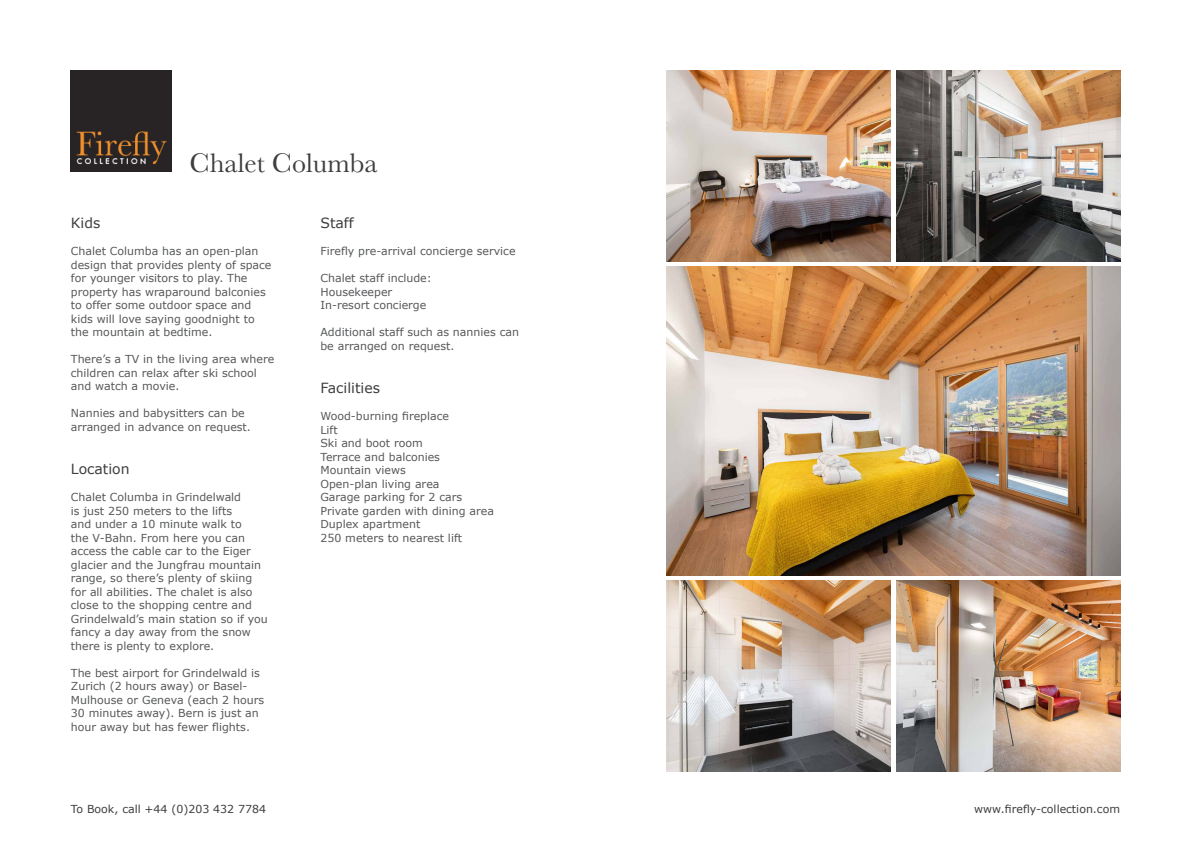
<style>
.page{position:relative;width:1191px;height:842px;background:#fff}
.page>*{position:absolute;margin:0;border:0;box-sizing:border-box;transform-origin:0 0}
.t1{font:28px "Baskerville";color:#3e3e3f}
.t2{font:14px "Verdana";color:#3e3e3f}
.t3{font:11px/13.5px "Verdana";color:#57585a}
.t4{font:11px "Verdana";color:#3e3e3f}
</style>
<div class="page">
<img style="left:71px;top:71px;width:101px;height:101px">
<img style="left:666px;top:267px;width:454px;height:308px">
<img style="left:666px;top:71px;width:224px;height:190px">
<img style="left:896px;top:71px;width:224px;height:190px">
<img style="left:666px;top:581px;width:224px;height:190px">
<img style="left:896px;top:581px;width:224px;height:190px">
<p class="t1" style="left:190px;top:145px;width:189px">Chalet Columba</p>
<p class="t2" style="left:71px;top:214px;width:31px">Kids</p>
<p class="t3" style="left:71px;top:244px;width:202px">Chalet Columba has an open-plan design that provides plenty of space for younger visitors to play. The property has wraparound balconies to offer some outdoor space and kids will love saying goodnight to the mountain at bedtime.</p>
<p class="t3" style="left:71px;top:352px;width:205px">There’s a TV in the living area where children can relax after ski school and watch a movie.</p>
<p class="t3" style="left:71px;top:406px;width:182px">Nannies and babysitters can be arranged in advance on request.</p>
<p class="t2" style="left:71px;top:460px;width:60px">Location</p>
<p class="t3" style="left:71px;top:491px;width:198px">Chalet Columba in Grindelwald<br>is just 250 meters to the lifts<br>and under a 10 minute walk to<br>the V-Bahn. From here you can access the cable car to the Eiger glacier and the Jungfrau mountain range, so there’s plenty of skiing for all abilities. The chalet is also close to the shopping centre and<br>Grindelwald’s main station so if you fancy a day away from the snow there is plenty to explore.</p>
<p class="t3" style="left:71px;top:666px;width:195px">The best airport for Grindelwald is<br>Zurich (2 hours away) or Basel-<br>Mulhouse or Geneva (each 2 hours<br>30 minutes away). Bern is just an hour away but has fewer flights.</p>
<p class="t4" style="left:71px;top:802px;width:197px">To Book, call +44 (0)203 432 7784</p>
<p class="t2" style="left:320px;top:214px;width:35px">Staff</p>
<p class="t3" style="left:320px;top:244px;width:197px">Firefly pre-arrival concierge service</p>
<p class="t3" style="left:320px;top:271px;width:113px">Chalet staff include:</p>
<p class="t3" style="left:320px;top:285px;width:73px">Housekeeper</p>
<p class="t3" style="left:320px;top:298px;width:107px">In-resort concierge</p>
<p class="t3" style="left:320px;top:325px;width:200px">Additional staff such as nannies can be arranged on request.</p>
<p class="t2" style="left:320px;top:379px;width:61px">Facilities</p>
<p class="t3" style="left:320px;top:410px;width:130px">Wood-burning fireplace</p>
<p class="t3" style="left:320px;top:423px;width:19px">Lift</p>
<p class="t3" style="left:320px;top:437px;width:104px">Ski and boot room</p>
<p class="t3" style="left:320px;top:450px;width:121px">Terrace and balconies</p>
<p class="t3" style="left:320px;top:464px;width:87px">Mountain views</p>
<p class="t3" style="left:320px;top:477px;width:121px">Open-plan living area</p>
<p class="t3" style="left:320px;top:491px;width:143px">Garage parking for 2 cars</p>
<p class="t3" style="left:320px;top:504px;width:175px">Private garden with dining area</p>
<p class="t3" style="left:320px;top:518px;width:101px">Duplex apartment</p>
<p class="t3" style="left:320px;top:531px;width:143px">250 meters to nearest lift</p>
<p class="t4" style="left:974px;top:802px;width:147px">www.firefly-collection.com</p>
</div>
